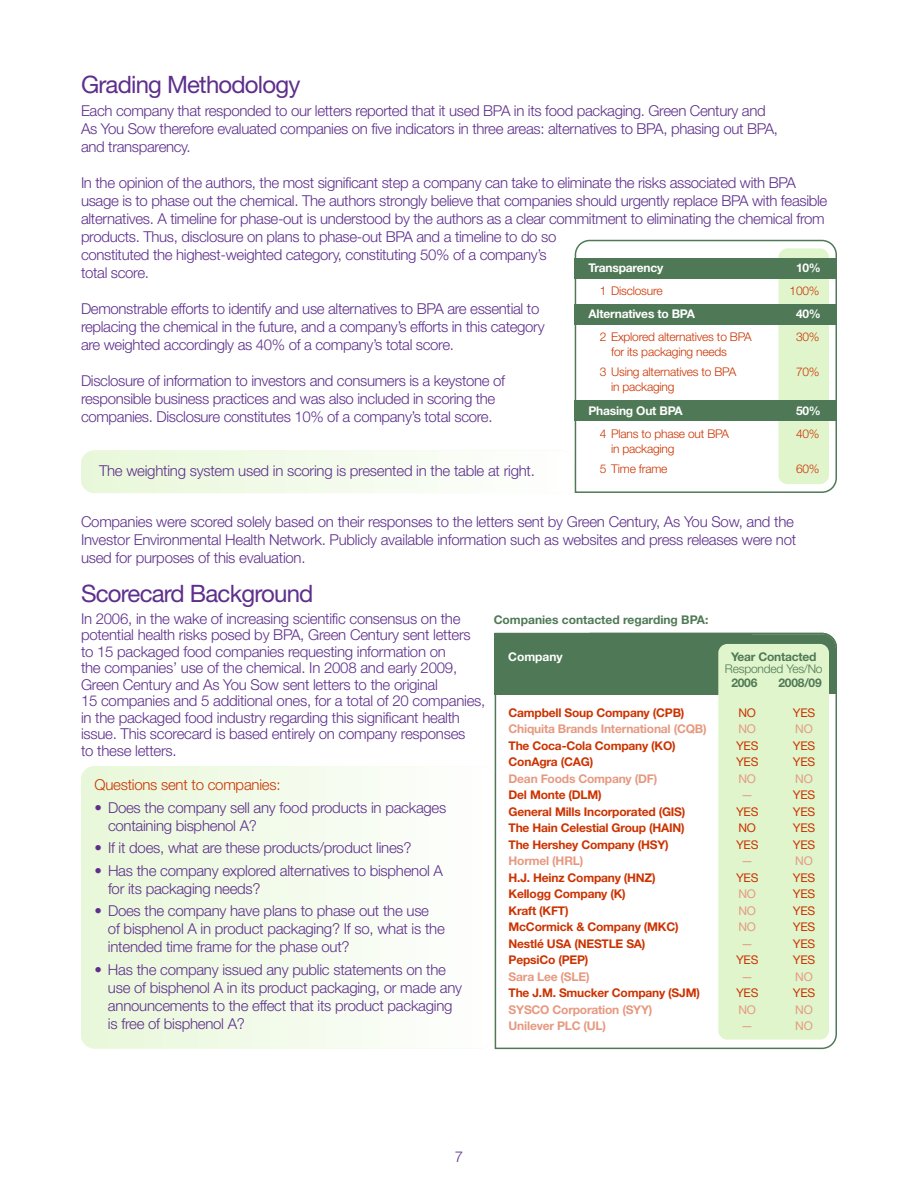
<style>
.page{position:relative;width:918px;height:1188px;background:#fff}
.page>*{position:absolute;margin:0;border:0;box-sizing:border-box;transform-origin:0 0}
.t1{font:24px "Helvetica Neue";letter-spacing:-.035em;color:#5e2f8c}
.t2{font:300 15px/18px "Helvetica Neue";letter-spacing:-.015em;color:#5e2f8c}
.t3{font:300 15px "Helvetica Neue";letter-spacing:-.015em;color:#c30}
.t4{font:700 12px "Helvetica Neue";letter-spacing:-.015em;color:#c30}
.t5{font:300 12px/20.4px "Helvetica Neue";letter-spacing:-.015em;color:#c30;text-align:center}
.t6{font:700 12px "Helvetica Neue";letter-spacing:-.015em;color:#e69980}
.t7{font:12px "Helvetica Neue";letter-spacing:-.015em;color:#c30}
.t8{font:700 12px "Helvetica Neue";letter-spacing:-.015em;color:#fff}
.t9{font:700 12px "Helvetica Neue";color:#4f7956}
.t10{font:12px "Helvetica Neue";letter-spacing:-.015em;color:#e69980}
.t11{font:300 12px "Helvetica Neue";letter-spacing:-.015em;color:#4f7956}
</style>
<div class="page">
<div style="left:81px;top:766px;width:413px;height:282px;background:linear-gradient(to right,#e8f7d9,#fff);border-radius:14px"></div>
<div style="left:81px;top:450px;width:493px;height:43px;background:linear-gradient(to right,#e8f7d9,#fff);border-radius:14px"></div>
<svg style="left:575px;top:240px;width:262px;height:253px"></svg>
<div style="left:778px;top:248px;width:51px;height:236px;background:#e0f5cc;border-radius:9px"></div>
<div style="left:574px;top:258px;width:263px;height:21px;background:#4f7956"></div>
<div style="left:574px;top:304px;width:263px;height:21px;background:#4f7956"></div>
<div style="left:574px;top:401px;width:263px;height:20px;background:#4f7956"></div>
<svg style="left:576px;top:633px;width:261px;height:416px"></svg>
<div style="left:574px;top:649px;width:263px;height:45px;background:#4f7956"></div>
<div style="left:495px;top:633px;width:257px;height:61px;background:#4f7956"></div>
<div style="left:718px;top:644px;width:111px;height:396px;background:#e0f5cc;border-radius:9px"></div>
<h1 class="t1" style="left:81px;top:70px;width:221px">Grading Methodology</h1>
<p class="t2" style="left:81px;top:102px;width:699px">Each company that responded to our letters reported that it used BPA in its food packaging. Green Century and<br>As You Sow therefore evaluated companies on five indicators in three areas: alternatives to BPA, phasing out BPA, and transparency.</p>
<p class="t2" style="left:81px;top:174px;width:748px">In the opinion of the authors, the most significant step a company can take to eliminate the risks associated with BPA usage is to phase out the chemical. The authors strongly believe that companies should urgently replace BPA with feasible alternatives. A timeline for phase-out is understood by the authors as a clear commitment to eliminating the chemical from products. Thus, disclosure on plans to phase-out BPA and a timeline to do so<br>constituted the highest-weighted category, constituting 50% of a company’s<br>total score.</p>
<p class="t2" style="left:81px;top:300px;width:465px">Demonstrable efforts to identify and use alternatives to BPA are essential to replacing the chemical in the future, and a company’s efforts in this category are weighted accordingly as 40% of a company’s total score.</p>
<p class="t2" style="left:81px;top:372px;width:426px">Disclosure of information to investors and consumers is a keystone of responsible business practices and was also included in scoring the companies. Disclosure constitutes 10% of a company’s total score.</p>
<p class="t8" style="left:588px;top:260px;width:76px">Transparency</p>
<p class="t8" style="left:796px;top:260px;width:26px">10%</p>
<p class="t5" style="left:600px;top:280px;width:64px">1 Disclosure</p>
<p class="t5" style="left:790px;top:280px;width:32px">100%</p>
<p class="t8" style="left:588px;top:306px;width:108px">Alternatives to BPA</p>
<p class="t8" style="left:796px;top:306px;width:26px">40%</p>
<p class="t5" style="left:600px;top:326px;width:153px">2 Explored alternatives to BPA</p>
<p class="t5" style="left:796px;top:326px;width:25px">30%</p>
<p class="t5" style="left:600px;top:341px;width:138px">for its packaging needs<br>3 Using alternatives to BPA</p>
<p class="t5" style="left:796px;top:362px;width:25px">70%</p>
<p class="t5" style="left:611px;top:377px;width:65px">in packaging</p>
<p class="t8" style="left:588px;top:403px;width:96px">Phasing Out BPA</p>
<p class="t8" style="left:796px;top:403px;width:26px">50%</p>
<p class="t5" style="left:600px;top:423px;width:131px">4 Plans to phase out BPA</p>
<p class="t5" style="left:796px;top:423px;width:25px">40%</p>
<p class="t5" style="left:600px;top:438px;width:76px;text-align:left;text-indent:11px">in packaging<br>5 Time frame</p>
<p class="t5" style="left:796px;top:458px;width:25px">60%</p>
<p class="t2" style="left:99px;top:462px;width:437px">The weighting system used in scoring is presented in the table at right.</p>
<p class="t2" style="left:81px;top:513px;width:717px">Companies were scored solely based on their responses to the letters sent by Green Century, As You Sow, and the<br>Investor Environmental Health Network. Publicly available information such as websites and press releases were not used for purposes of this evaluation.</p>
<h1 class="t1" style="left:81px;top:579px;width:234px">Scorecard Background</h1>
<p class="t2" style="left:81px;top:610px;width:406px;line-height:16.5px">In 2006, in the wake of increasing scientific consensus on the potential health risks posed by BPA, Green Century sent letters to 15 packaged food companies requesting information on<br>the companies’ use of the chemical. In 2008 and early 2009, Green Century and As You Sow sent letters to the original<br>15 companies and 5 additional ones, for a total of 20 companies, in the packaged food industry regarding this significant health issue. This scorecard is based entirely on company responses<br>to these letters.</p>
<p class="t3" style="left:95px;top:776px;width:188px">Questions sent to companies:</p>
<p class="t2" style="left:108px;top:798px;width:340px;text-indent:-14px">• Does the company sell any food products in packages containing bisphenol A?</p>
<p class="t2" style="left:95px;top:839px;width:319px">• If it does, what are these products/product lines?</p>
<p class="t2" style="left:108px;top:861px;width:337px;text-indent:-13px">• Has the company explored alternatives to bisphenol A for its packaging needs?</p>
<p class="t2" style="left:108px;top:902px;width:338px;text-indent:-13px">• Does the company have plans to phase out the use<br>of bisphenol A in product packaging? If so, what is the intended time frame for the phase out?</p>
<p class="t2" style="left:108px;top:960px;width:356px;text-indent:-13px">• Has the company issued any public statements on the use of bisphenol A in its product packaging, or made any announcements to the effect that its product packaging is free of bisphenol A?</p>
<p class="t9" style="left:494px;top:612px;width:216px">Companies contacted regarding BPA:</p>
<p class="t8" style="left:508px;top:650px;width:56px">Company</p>
<p class="t9" style="left:731px;top:650px;width:87px">Year Contacted</p>
<p class="t11" style="left:725px;top:662px;width:99px">Responded Yes/No</p>
<p class="t9" style="left:731px;top:675px;width:28px">2006</p>
<p class="t9" style="left:779px;top:675px;width:45px">2008/09</p>
<p class="t4" style="left:509px;top:705px;width:177px">Campbell Soup Company (CPB)</p>
<p class="t7" style="left:738px;top:705px;width:19px">NO</p>
<p class="t7" style="left:793px;top:705px;width:24px">YES</p>
<p class="t6" style="left:509px;top:721px;width:200px">Chiquita Brands International (CQB)</p>
<p class="t10" style="left:738px;top:722px;width:19px">NO</p>
<p class="t10" style="left:795px;top:722px;width:19px">NO</p>
<p class="t4" style="left:509px;top:738px;width:169px">The Coca-Cola Company (KO)</p>
<p class="t7" style="left:736px;top:738px;width:24px">YES</p>
<p class="t7" style="left:793px;top:738px;width:24px">YES</p>
<p class="t4" style="left:509px;top:754px;width:86px">ConAgra (CAG)</p>
<p class="t7" style="left:736px;top:755px;width:24px">YES</p>
<p class="t7" style="left:793px;top:755px;width:24px">YES</p>
<p class="t6" style="left:509px;top:771px;width:150px">Dean Foods Company (DF)</p>
<p class="t10" style="left:738px;top:771px;width:19px">NO</p>
<p class="t10" style="left:795px;top:771px;width:19px">NO</p>
<p class="t4" style="left:509px;top:787px;width:95px">Del Monte (DLM)</p>
<p class="t10" style="left:741px;top:788px;width:13px">—</p>
<p class="t7" style="left:793px;top:788px;width:24px">YES</p>
<p class="t4" style="left:509px;top:804px;width:178px">General Mills Incorporated (GIS)</p>
<p class="t7" style="left:736px;top:804px;width:24px">YES</p>
<p class="t7" style="left:793px;top:804px;width:24px">YES</p>
<p class="t4" style="left:509px;top:820px;width:178px">The Hain Celestial Group (HAIN)</p>
<p class="t7" style="left:738px;top:821px;width:19px">NO</p>
<p class="t7" style="left:793px;top:821px;width:24px">YES</p>
<p class="t4" style="left:509px;top:837px;width:162px">The Hershey Company (HSY)</p>
<p class="t7" style="left:736px;top:837px;width:24px">YES</p>
<p class="t7" style="left:793px;top:837px;width:24px">YES</p>
<p class="t6" style="left:509px;top:853px;width:76px">Hormel (HRL)</p>
<p class="t10" style="left:741px;top:854px;width:13px">—</p>
<p class="t10" style="left:795px;top:854px;width:19px">NO</p>
<p class="t4" style="left:509px;top:870px;width:149px">H.J. Heinz Company (HNZ)</p>
<p class="t7" style="left:736px;top:870px;width:24px">YES</p>
<p class="t7" style="left:793px;top:870px;width:24px">YES</p>
<p class="t4" style="left:509px;top:886px;width:119px">Kellogg Company (K)</p>
<p class="t10" style="left:738px;top:887px;width:19px">NO</p>
<p class="t7" style="left:793px;top:887px;width:24px">YES</p>
<p class="t4" style="left:509px;top:903px;width:61px">Kraft (KFT)</p>
<p class="t10" style="left:738px;top:903px;width:19px">NO</p>
<p class="t7" style="left:793px;top:903px;width:24px">YES</p>
<p class="t4" style="left:509px;top:919px;width:172px">McCormick &amp; Company (MKC)</p>
<p class="t10" style="left:738px;top:920px;width:19px">NO</p>
<p class="t7" style="left:793px;top:920px;width:24px">YES</p>
<p class="t4" style="left:509px;top:936px;width:138px">Nestlé USA (NESTLE SA)</p>
<p class="t10" style="left:741px;top:936px;width:13px">—</p>
<p class="t7" style="left:793px;top:936px;width:24px">YES</p>
<p class="t4" style="left:509px;top:952px;width:81px">PepsiCo (PEP)</p>
<p class="t7" style="left:736px;top:953px;width:24px">YES</p>
<p class="t7" style="left:793px;top:953px;width:24px">YES</p>
<p class="t6" style="left:509px;top:969px;width:82px">Sara Lee (SLE)</p>
<p class="t10" style="left:741px;top:969px;width:13px">—</p>
<p class="t10" style="left:795px;top:969px;width:19px">NO</p>
<p class="t4" style="left:509px;top:985px;width:193px">The J.M. Smucker Company (SJM)</p>
<p class="t7" style="left:736px;top:986px;width:24px">YES</p>
<p class="t7" style="left:793px;top:986px;width:24px">YES</p>
<p class="t6" style="left:509px;top:1002px;width:145px">SYSCO Corporation (SYY)</p>
<p class="t10" style="left:738px;top:1002px;width:19px">NO</p>
<p class="t10" style="left:795px;top:1002px;width:19px">NO</p>
<p class="t6" style="left:509px;top:1018px;width:99px">Unilever PLC (UL)</p>
<p class="t10" style="left:741px;top:1019px;width:13px">—</p>
<p class="t10" style="left:795px;top:1019px;width:19px">NO</p>
<p class="t2" style="left:455px;top:1147px;width:10px">7</p>
</div>
